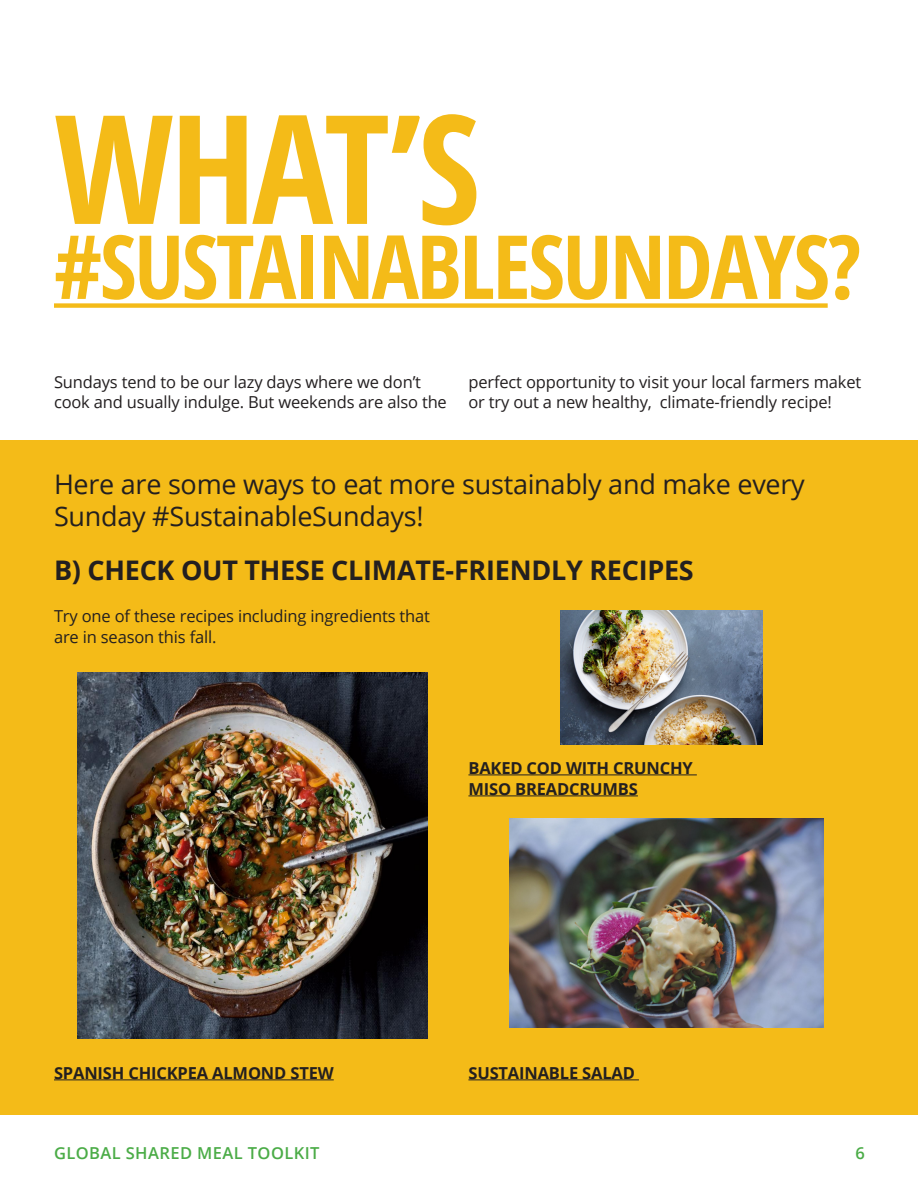
<style>
.page{position:relative;width:918px;height:1188px;background:#fff}
.page>*{position:absolute;margin:0;border:0;box-sizing:border-box;transform-origin:0 0}
.t1{font:700 151.5px "Open Sans Condensed";color:#f4bb18}
.t2{font:700 88.5px "Open Sans Condensed";letter-spacing:-.025em;color:#f4bb18}
.t3{font:27px/32.4px "Open Sans";letter-spacing:-.01em;color:#231f20}
.t4{font:700 27px "Open Sans";letter-spacing:-.01em;color:#231f20}
.t5{font:16.5px/19.8px "Open Sans";letter-spacing:-.01em;color:#231f20}
.t6{font:700 16.5px "Open Sans";letter-spacing:-.01em;color:#231f20}
.t7{font:600 16.5px "Open Sans";letter-spacing:.025em;color:#4bac47}
</style>
<div class="page">
<div style="left:54px;top:303px;width:774px;height:5px;background:#f4bb18"></div>
<div style="left:0;top:440px;width:918px;height:692px;background:#f4bb18"></div>
<img style="left:77px;top:672px;width:350px;height:367px">
<img style="left:510px;top:819px;width:313px;height:209px">
<img style="left:561px;top:611px;width:201px;height:134px">
<hr style="left:468px;top:1079px;width:171px;height:1px;background:#231f20">
<hr style="left:54px;top:1079px;width:280px;height:1px;background:#231f20">
<hr style="left:468px;top:774px;width:229px;height:1px;background:#231f20">
<hr style="left:468px;top:795px;width:170px;height:1px;background:#231f20">
<div style="left:0;top:1115px;width:918px;height:73px;background:#fff"></div>
<p class="t1" style="left:54px;top:63px;width:428px">WHAT’S</p>
<p class="t2" style="left:54px;top:205px;width:809px">#SUSTAINABLESUNDAYS?</p>
<p class="t5" style="left:54px;top:372px;width:394px">Sundays tend to be our lazy days where we don’t cook and usually indulge. But weekends are also the</p>
<p class="t5" style="left:468px;top:372px;width:394px">perfect opportunity to visit your local farmers maket or try out a new healthy, climate-friendly recipe!</p>
<p class="t3" style="left:54px;top:467px;width:752px">Here are some ways to eat more sustainably and make every<br>Sunday #SustainableSundays!</p>
<p class="t4" style="left:54px;top:551px;width:641px">B) CHECK OUT THESE CLIMATE-FRIENDLY RECIPES</p>
<p class="t5" style="left:54px;top:605px;width:378px;line-height:21px">Try one of these recipes including ingredients that are in season this fall.</p>
<p class="t6" style="left:468px;top:756px;width:226px">BAKED COD WITH CRUNCHY</p>
<p class="t6" style="left:468px;top:777px;width:171px">MISO BREADCRUMBS</p>
<p class="t6" style="left:54px;top:1061px;width:281px">SPANISH CHICKPEA ALMOND STEW</p>
<p class="t6" style="left:468px;top:1061px;width:168px">SUSTAINABLE SALAD</p>
<p class="t7" style="left:54px;top:1142px;width:267px">GLOBAL SHARED MEAL TOOLKIT</p>
<p class="t7" style="left:855px;top:1142px;width:11px">6</p>
</div>
